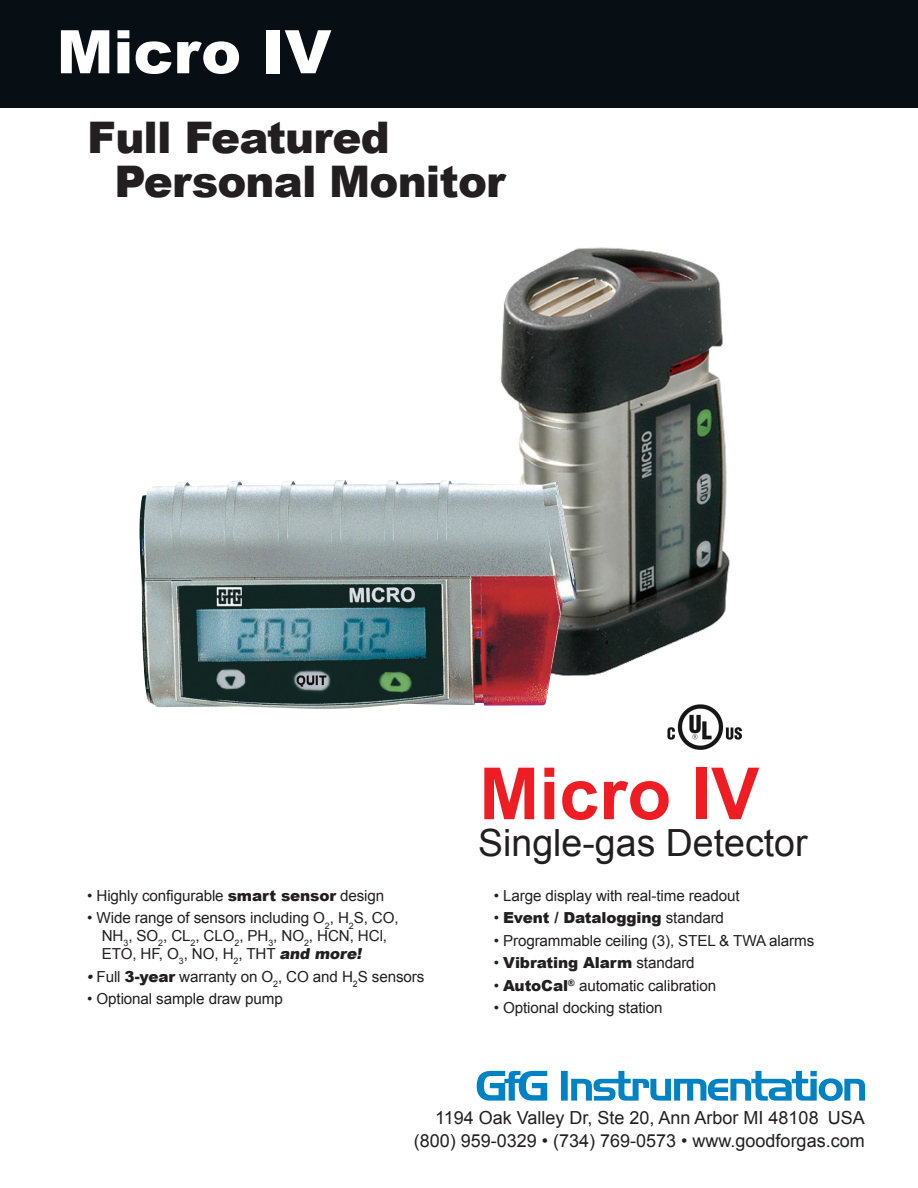
<style>
.page{position:relative;width:918px;height:1188px;background:#fff}
.page>*{position:absolute;margin:0;border:0;box-sizing:border-box;transform-origin:0 0}
.t1{font:700 72px "Arial";color:#ee1d23}
.t2{font:900 60.15px "Arial";color:#fff}
.t3{font:900 43.5px "Arial";letter-spacing:-.02em;color:#231f20}
.t4{font:37.5px "Arial";color:#231f20}
.t5{font:18px/22.5px "Arial";color:#231f20;text-align:right}
.t6{font:15.15px/17.9px "Arial";letter-spacing:-.01em;color:#231f20}
.t7{font:900 15.15px "Arial";letter-spacing:-.01em;color:#231f20}
.s1{font-weight:900}
.s2{font-weight:700}
.s3{font-weight:400}
</style>
<div class="page">
<svg style="left:477px;top:1071px;width:388px;height:30px"></svg>
<div style="left:0;top:0;width:918px;height:107px;background:#070f15"></div>
<img style="left:500px;top:247px;width:230px;height:429px">
<img style="left:139px;top:480px;width:439px;height:229px">
<img style="left:667px;top:704px;width:74px;height:45px">
<p class="t2" style="left:57px;top:8px;width:276px">Micro IV</p>
<p class="t3" style="left:87px;top:106px;width:304px">Full Featured</p>
<p class="t3" style="left:115px;top:150px;width:393px">Personal Monitor</p>
<p class="t1" style="left:479px;top:746px;width:282px">Micro IV</p>
<p class="t6" style="left:87px;top:887px;width:299px">• Highly configurable <span class="s1">smart sensor</span> design</p>
<p class="t6" style="left:102px;top:909px;width:299px;text-indent:-15px">• Wide range of sensors including O<sub>2</sub>, H<sub>2</sub>S, CO,<br>NH<sub>3</sub>, SO<sub>2</sub>, CL<sub>2</sub>, CLO<sub>2</sub>, PH<sub>3</sub>, NO<sub>2</sub>, HCN, HCl,<br>ETO, HF, O<sub>3</sub>, NO, H<sub>2</sub>, THT <span class="s1">and more!</span></p>
<p class="t6" style="left:87px;top:968px;width:339px"><span class="s2">•</span> Full <span class="s1">3-year</span> warranty on O<sub>2</sub>, CO and H<sub>2</sub>S sensors</p>
<p class="t6" style="left:87px;top:990px;width:197px">• Optional sample draw pump</p>
<p class="t4" style="left:478px;top:818px;width:331px">Single-gas Detector</p>
<p class="t6" style="left:494px;top:887px;width:247px">• Large display with real-time readout</p>
<p class="t7" style="left:494px;top:907px;width:232px"><span class="s3">•</span> Event / Datalogging <span class="s3">standard</span></p>
<p class="t6" style="left:494px;top:932px;width:322px">• Programmable ceiling (3), STEL &amp; TWA alarms</p>
<p class="t7" style="left:494px;top:952px;width:202px"><span class="s3">•</span> Vibrating Alarm <span class="s3">standard</span></p>
<p class="t6" style="left:494px;top:976px;width:224px">• <span class="s1">AutoCal</span><sup>®</sup> automatic calibration</p>
<p class="t6" style="left:494px;top:999px;width:170px">• Optional docking station</p>
<p class="t5" style="left:414px;top:1107px;width:452px">1194 Oak Valley Dr, Ste 20, Ann Arbor MI 48108 USA (800) 959-0329 • (734) 769-0573 • www.goodforgas.com</p>
</div>
